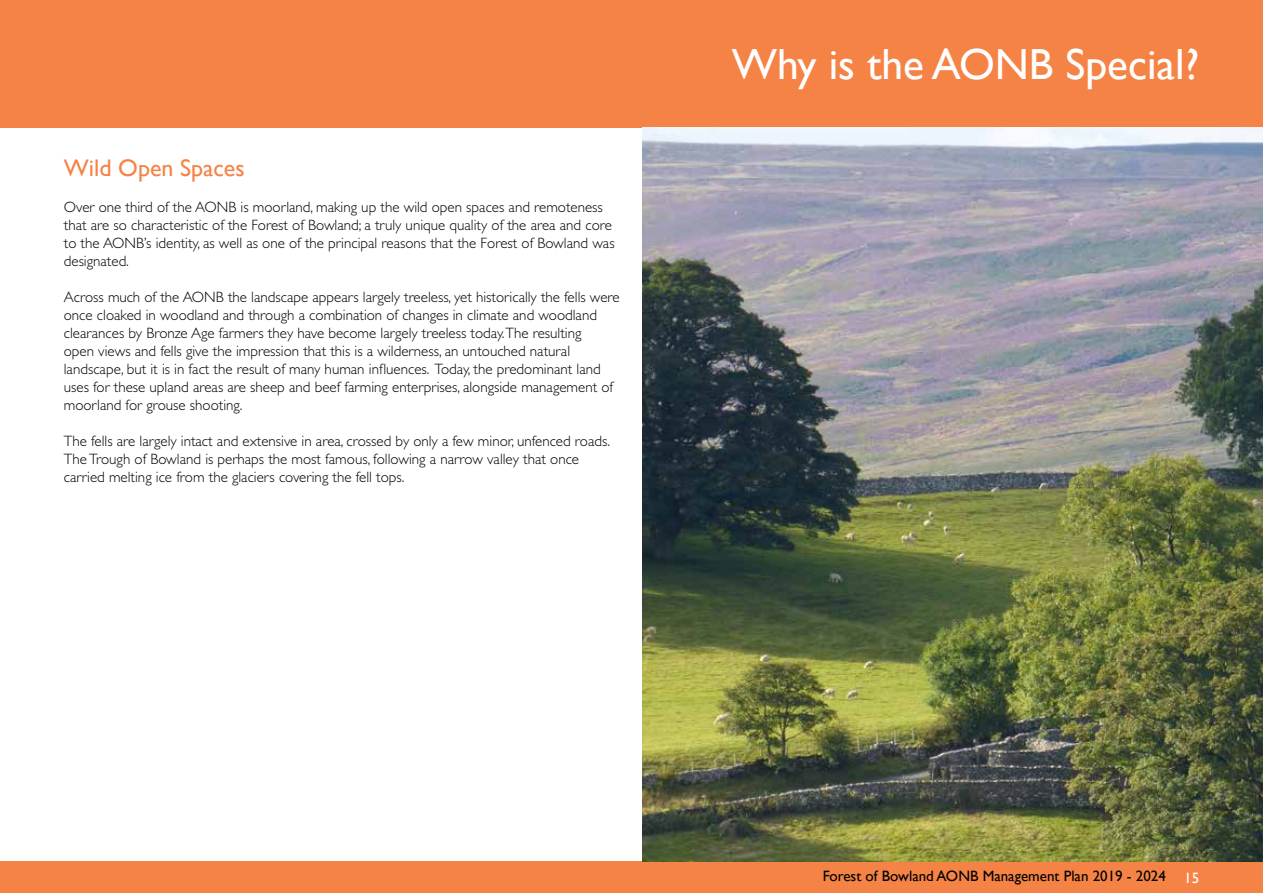
<style>
.page{position:relative;width:1263px;height:893px;background:#fff}
.page>*{position:absolute;margin:0;border:0;box-sizing:border-box;transform-origin:0 0}
.t1{font:43.5px "Gill Sans";color:#fff}
.t2{font:24px "Gill Sans";color:#f58345}
.t3{font:300 15px/18px "Gill Sans";color:#000}
.t4{font:15px "Gill Sans";color:#000}
.s1{color:#fff}
</style>
<div class="page">
<div style="left:0;top:0;width:1263px;height:128px;background:#f58345"></div>
<div style="left:0;top:861px;width:1263px;height:32px;background:#f58345"></div>
<img style="left:642px;top:128px;width:621px;height:733px">
<h2 class="t2" style="left:64px;top:154px;width:182px">Wild Open Spaces</h2>
<p class="t3" style="left:64px;top:198px;width:552px">Over one third of the AONB is moorland, making up the wild open spaces and remoteness that are so characteristic of the Forest of Bowland; a truly unique quality of the area and core to the AONB’s identity, as well as one of the principal reasons that the Forest of Bowland was designated.</p>
<p class="t3" style="left:64px;top:288px;width:557px">Across much of the AONB the landscape appears largely treeless, yet historically the fells were once cloaked in woodland and through a combination of changes in climate and woodland clearances by Bronze Age farmers they have become largely treeless today.The resulting<br>open views and fells give the impression that this is a wilderness, an untouched natural landscape, but it is in fact the result of many human influences. Today, the predominant land uses for these upland areas are sheep and beef farming enterprises, alongside management of moorland for grouse shooting.</p>
<p class="t3" style="left:64px;top:432px;width:548px">The fells are largely intact and extensive in area, crossed by only a few minor, unfenced roads.<br>The Trough of Bowland is perhaps the most famous, following a narrow valley that once carried melting ice from the glaciers covering the fell tops.</p>
<h1 class="t1" style="left:732px;top:39px;width:469px">Why is the AONB Special?</h1>
<p class="t4" style="left:823px;top:867px;width:378px">Forest of Bowland AONB Management Plan 2019 - 2024 <span class="s1">15</span></p>
</div>
